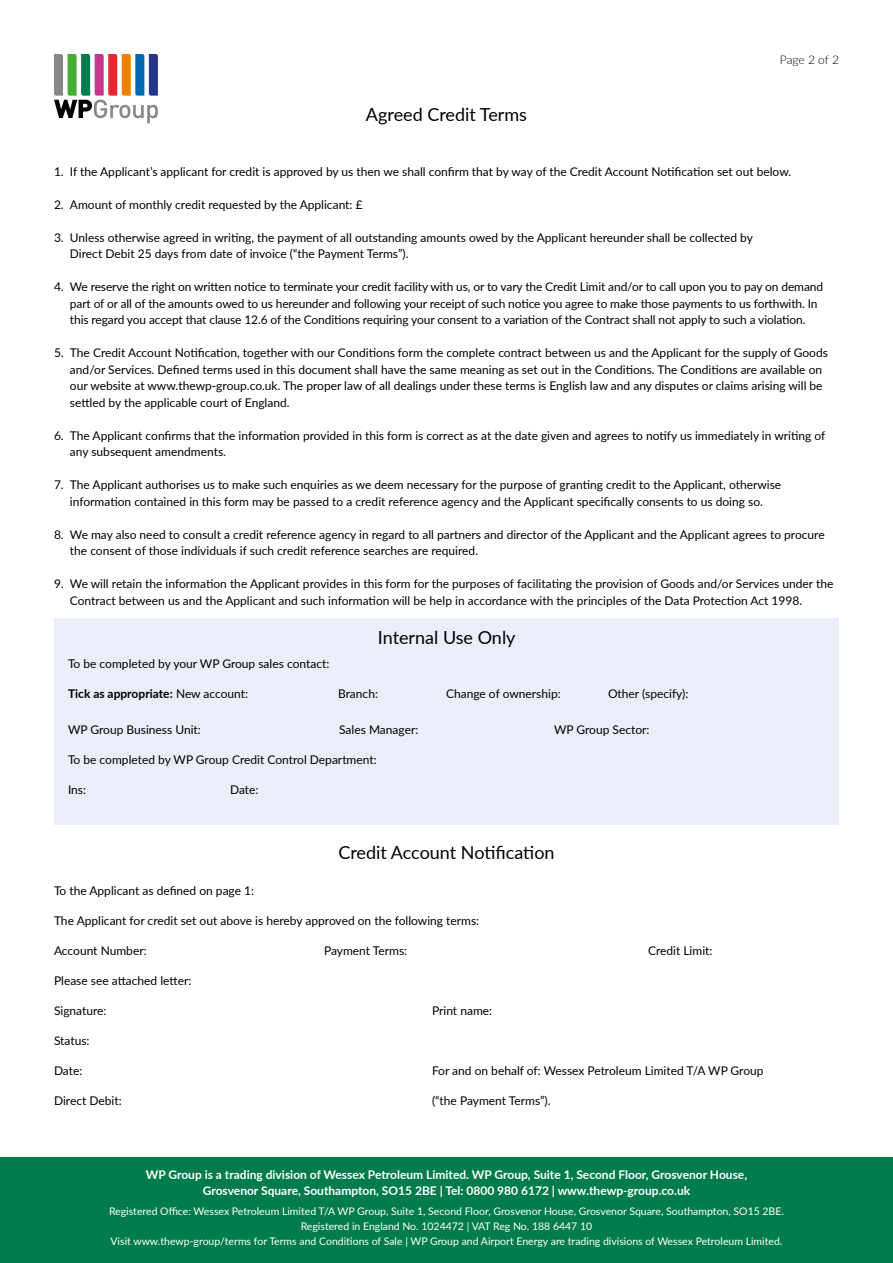
<style>
.page{position:relative;width:893px;height:1263px;background:#fff}
.page>*{position:absolute;margin:0;border:0;box-sizing:border-box;transform-origin:0 0}
.t1{font:18px "Lato";color:#000}
.t2{font:12px/16.5px "Lato";color:#000}
.t3{font:700 12px/16.5px "Lato";color:#fff;text-align:center}
.t4{font:700 12px "Lato";color:#000}
.t5{font:300 12px "Lato";letter-spacing:-.005em;color:#000}
.t6{font:10.5px/15px "Lato";color:#fff;text-align:center}
.s1{font-weight:400}
</style>
<div class="page">
<svg style="left:54px;top:54px;width:104px;height:69px"></svg>
<div style="left:54px;top:619px;width:785px;height:206px;background:#eaeef9"></div>
<div style="left:0;top:1157px;width:893px;height:106px;background:#007c4c"></div>
<h1 class="t1" style="left:366px;top:101px;width:163px">Agreed Credit Terms</h1>
<p class="t5" style="left:780px;top:51px;width:61px">Page 2 of 2</p>
<p class="t2" style="left:70px;top:162px;width:723px">If the Applicant’s applicant for credit is approved by us then we shall confirm that by way of the Credit Account Notification set out below.</p>
<p class="t2" style="left:70px;top:195px;width:294px">Amount of monthly credit requested by the Applicant: £</p>
<p class="t2" style="left:70px;top:228px;width:684px">Unless otherwise agreed in writing, the payment of all outstanding amounts owed by the Applicant hereunder shall be collected by<br>Direct Debit 25 days from date of invoice (“the Payment Terms”).</p>
<p class="t2" style="left:70px;top:278px;width:755px">We reserve the right on written notice to terminate your credit facility with us, or to vary the Credit Limit and/or to call upon you to pay on demand part of or all of the amounts owed to us hereunder and following your receipt of such notice you agree to make those payments to us forthwith. In this regard you accept that clause 12.6 of the Conditions requiring your consent to a variation of the Contract shall not apply to such a violation.</p>
<p class="t2" style="left:70px;top:344px;width:759px">The Credit Account Notification, together with our Conditions form the complete contract between us and the Applicant for the supply of Goods and/or Services. Defined terms used in this document shall have the same meaning as set out in the Conditions. The Conditions are available on our website at www.thewp-group.co.uk. The proper law of all dealings under these terms is English law and any disputes or claims arising will be settled by the applicable court of England.</p>
<p class="t2" style="left:70px;top:426px;width:757px">The Applicant confirms that the information provided in this form is correct as at the date given and agrees to notify us immediately in writing of any subsequent amendments.</p>
<p class="t2" style="left:70px;top:476px;width:713px">The Applicant authorises us to make such enquiries as we deem necessary for the purpose of granting credit to the Applicant, otherwise information contained in this form may be passed to a credit reference agency and the Applicant specifically consents to us doing so.</p>
<p class="t2" style="left:70px;top:525px;width:756px">We may also need to consult a credit reference agency in regard to all partners and director of the Applicant and the Applicant agrees to procure the consent of those individuals if such credit reference searches are required.</p>
<p class="t2" style="left:70px;top:575px;width:765px">We will retain the information the Applicant provides in this form for the purposes of facilitating the provision of Goods and/or Services under the<br>Contract between us and the Applicant and such information will be help in accordance with the principles of the Data Protection Act 1998.</p>
<p class="t2" style="left:54px;top:162px;width:11px">1.</p>
<p class="t2" style="left:54px;top:195px;width:11px">2.</p>
<p class="t2" style="left:54px;top:228px;width:11px">3.</p>
<p class="t2" style="left:54px;top:278px;width:11px">4.</p>
<p class="t2" style="left:54px;top:344px;width:11px">5.</p>
<p class="t2" style="left:54px;top:426px;width:11px">6.</p>
<p class="t2" style="left:54px;top:476px;width:11px">7.</p>
<p class="t2" style="left:54px;top:525px;width:11px">8.</p>
<p class="t2" style="left:54px;top:575px;width:11px">9.</p>
<h1 class="t1" style="left:378px;top:624px;width:139px">Internal Use Only</h1>
<p class="t2" style="left:68px;top:655px;width:263px">To be completed by your WP Group sales contact:</p>
<p class="t4" style="left:68px;top:685px;width:182px">Tick as appropriate: <span class="s1">New account:</span></p>
<p class="t2" style="left:338px;top:685px;width:41px">Branch:</p>
<p class="t2" style="left:446px;top:685px;width:116px">Change of ownership:</p>
<p class="t2" style="left:608px;top:685px;width:82px">Other (specify):</p>
<p class="t2" style="left:68px;top:721px;width:134px">WP Group Business Unit:</p>
<p class="t2" style="left:339px;top:721px;width:81px">Sales Manager:</p>
<p class="t2" style="left:554px;top:721px;width:97px">WP Group Sector:</p>
<p class="t2" style="left:68px;top:751px;width:310px">To be completed by WP Group Credit Control Department:</p>
<p class="t2" style="left:68px;top:781px;width:20px">Ins:</p>
<p class="t2" style="left:230px;top:781px;width:30px">Date:</p>
<h1 class="t1" style="left:338px;top:839px;width:218px">Credit Account Notification</h1>
<p class="t2" style="left:54px;top:882px;width:202px">To the Applicant as defined on page 1:</p>
<p class="t2" style="left:54px;top:912px;width:427px">The Applicant for credit set out above is hereby approved on the following terms:</p>
<p class="t2" style="left:54px;top:942px;width:94px">Account Number:</p>
<p class="t2" style="left:324px;top:942px;width:85px">Payment Terms:</p>
<p class="t2" style="left:648px;top:942px;width:66px">Credit Limit:</p>
<p class="t2" style="left:54px;top:972px;width:139px">Please see attached letter:</p>
<p class="t2" style="left:54px;top:1002px;width:54px">Signature:</p>
<p class="t2" style="left:432px;top:1002px;width:62px">Print name:</p>
<p class="t2" style="left:54px;top:1032px;width:37px">Status:</p>
<p class="t2" style="left:54px;top:1062px;width:30px">Date:</p>
<p class="t2" style="left:432px;top:1062px;width:333px">For and on behalf of: Wessex Petroleum Limited T/A WP Group</p>
<p class="t2" style="left:54px;top:1092px;width:69px">Direct Debit:</p>
<p class="t2" style="left:432px;top:1092px;width:120px">(“the Payment Terms”).</p>
<p class="t3" style="left:146px;top:1165px;width:603px">WP Group is a trading division of Wessex Petroleum Limited. WP Group, Suite 1, Second Floor, Grosvenor House,<br>Grosvenor Square, Southampton, SO15 2BE | Tel: 0800 980 6172 | www.thewp-group.co.uk</p>
<p class="t6" style="left:109px;top:1203px;width:676px">Registered Office: Wessex Petroleum Limited T/A WP Group, Suite 1, Second Floor, Grosvenor House, Grosvenor Square, Southampton, SO15 2BE.<br>Registered in England No. 1024472 | VAT Reg No. 188 6447 10<br>Visit www.thewp-group/terms for Terms and Conditions of Sale | WP Group and Airport Energy are trading divisions of Wessex Petroleum Limited.</p>
</div>
